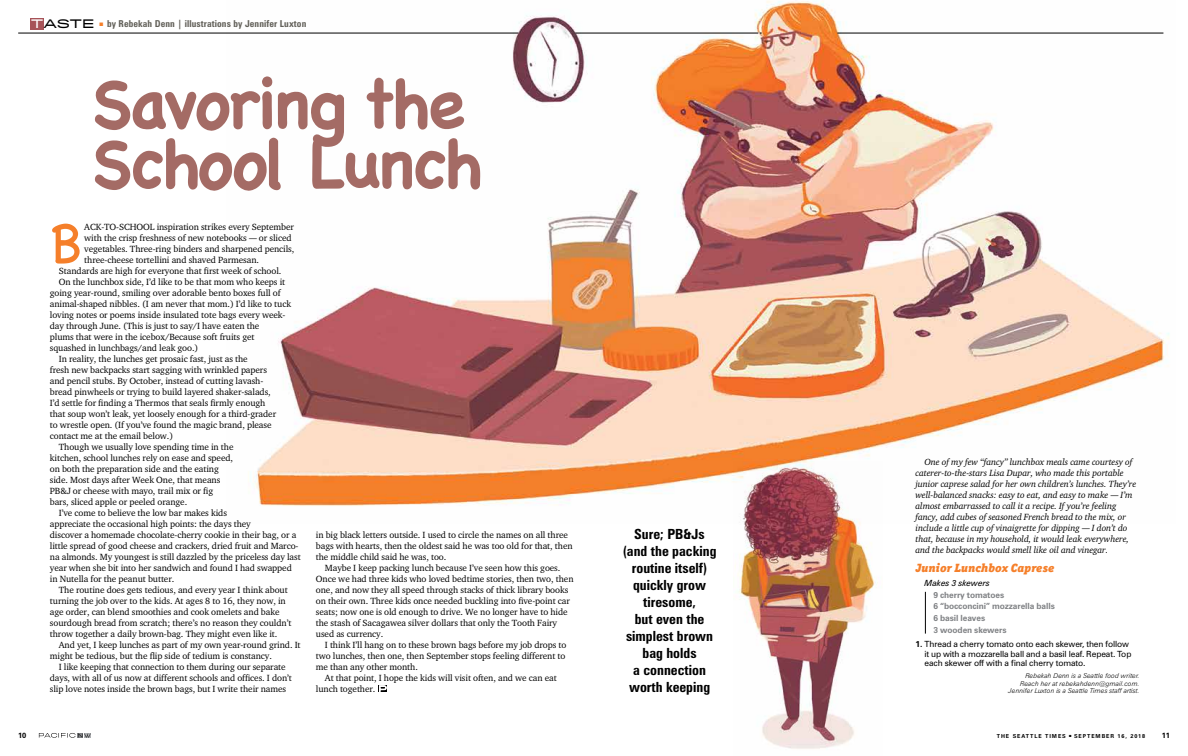
<style>
.page{position:relative;width:1188px;height:756px;background:#fff}
.page>*{position:absolute;margin:0;border:0;box-sizing:border-box;transform-origin:0 0}
.t1{font:700 68px/60px "Chalkboard";letter-spacing:-.04em;color:#a46b65}
.t2{font:57.4px "Chalkboard";color:#f57f2a}
.t3{font:700 condensed 14px/17px "Zurich BT";color:#000;text-align:center}
.t4{font:italic 900 12px "Officina Ser ITC";letter-spacing:.01em;color:#f57f2a}
.t5{font:700 condensed 9.5px "Zurich BT";letter-spacing:.01em;color:#615f58}
.t6{font:9.2px/11px "Charter ITCST";letter-spacing:-.01em;color:#000}
.t7{font:italic 9.2px/11px "Charter ITCST";letter-spacing:-.01em;color:#000}
.t8{font:8.5px/9.5px "Zurich BT";letter-spacing:-.01em;color:#000}
.t9{font:700 8.5px/11.8px "Zurich BT";letter-spacing:-.01em;color:#808285}
.t10{font:italic 8.5px "Zurich BT";letter-spacing:-.01em;color:#000}
.t11{font:700 7.5px "Zurich BT";color:#000}
.t12{font:italic 300 6.7px/7.5px "Zurich BT";color:#000;text-align:right}
.t13{font:700 5.5px "Zurich BT";letter-spacing:.17em;color:#000}
.s1{font-family:"Titling Gothic FB Extended";font-weight:400;font-stretch:normal;font-size:11px;color:#fff}
.s2{font-family:"Titling Gothic FB Extended";font-weight:400;font-stretch:normal;font-size:11px;color:#000}
.s3{color:#f57f2a}
.s4{font-weight:700}
</style>
<div class="page">
<svg style="left:39px;top:733px;width:52px;height:5px"></svg>
<img style="left:226px;top:0;width:944px;height:506px">
<div style="left:30px;top:18px;width:14px;height:12px;background:#a75358"></div>
<hr style="left:18px;top:33px;width:500px;height:1px;background:#000">
<svg style="left:380px;top:686px;width:7px;height:6px"></svg>
<img style="left:733px;top:462px;width:149px;height:287px">
<hr style="left:925px;top:592px;width:1px;height:42px;background:#000">
<hr style="left:575px;top:33px;width:183px;height:1px;background:#000">
<hr style="left:837px;top:33px;width:326px;height:1px;background:#000">
<p class="t5" style="left:31px;top:18px;width:277px"><span class="s1">T</span><span class="s2">ASTE</span> <span class="s3">■</span> by Rebekah Denn | illustrations by Jennifer Luxton</p>
<h1 class="t1" style="left:91px;top:73px;width:394px">Savoring the<br>School Lunch</h1>
<h2 class="t2" style="left:50px;top:210px;width:34px">B</h2>
<p class="t6" style="left:84px;top:221px;width:211px">ACK-TO-SCHOOL inspiration strikes every September</p>
<p class="t6" style="left:84px;top:232px;width:209px">with the crisp freshness of new notebooks — or sliced</p>
<p class="t6" style="left:84px;top:243px;width:212px">vegetables. Three-ring binders and sharpened pencils,</p>
<p class="t6" style="left:84px;top:254px;width:176px">three-cheese tortellini and shaved Parmesan.</p>
<p class="t6" style="left:59px;top:265px;width:224px">Standards are high for everyone that first week of school.</p>
<p class="t6" style="left:59px;top:276px;width:228px">On the lunchbox side, I’d like to be that mom who keeps it</p>
<p class="t6" style="left:50px;top:287px;width:232px">going year-round, smiling over adorable bento boxes full of</p>
<p class="t6" style="left:50px;top:298px;width:243px">animal-shaped nibbles. (I am never that mom.) I’d like to tuck</p>
<p class="t6" style="left:50px;top:309px;width:237px">loving notes or poems inside insulated tote bags every week-</p>
<p class="t6" style="left:50px;top:320px;width:211px">day through June. (This is just to say/I have eaten the</p>
<p class="t6" style="left:50px;top:331px;width:206px">plums that were in the icebox/Because soft fruits get</p>
<p class="t6" style="left:50px;top:342px;width:150px">squashed in lunchbags/and leak goo.)</p>
<p class="t6" style="left:59px;top:353px;width:190px">In reality, the lunches get prosaic fast, just as the</p>
<p class="t6" style="left:50px;top:364px;width:219px">fresh new backpacks start sagging with wrinkled papers</p>
<p class="t6" style="left:50px;top:375px;width:215px">and pencil stubs. By October, instead of cutting lavash-</p>
<p class="t6" style="left:50px;top:386px;width:222px">bread pinwheels or trying to build layered shaker-salads,</p>
<p class="t6" style="left:50px;top:397px;width:217px">I’d settle for finding a Thermos that seals firmly enough</p>
<p class="t6" style="left:50px;top:408px;width:228px">that soup won’t leak, yet loosely enough for a third-grader</p>
<p class="t6" style="left:50px;top:419px;width:223px">to wrestle open. (If you’ve found the magic brand, please</p>
<p class="t6" style="left:50px;top:430px;width:125px">contact me at the email below.)</p>
<p class="t6" style="left:59px;top:441px;width:176px">Though we usually love spending time in the</p>
<p class="t6" style="left:50px;top:452px;width:185px">kitchen, school lunches rely on ease and speed,</p>
<p class="t6" style="left:50px;top:463px;width:170px">on both the preparation side and the eating</p>
<p class="t6" style="left:50px;top:474px;width:172px">side. Most days after Week One, that means</p>
<p class="t6" style="left:50px;top:485px;width:165px">PB&amp;J or cheese with mayo, trail mix or fig</p>
<p class="t6" style="left:50px;top:496px;width:139px">bars, sliced apple or peeled orange.</p>
<p class="t6" style="left:59px;top:507px;width:170px">I’ve come to believe the low bar makes kids</p>
<p class="t6" style="left:50px;top:518px;width:202px">appreciate the occasional high points: the days they</p>
<p class="t6" style="left:50px;top:529px;width:248px">discover a homemade chocolate-cherry cookie in their bag, or a</p>
<p class="t6" style="left:50px;top:540px;width:250px">little spread of good cheese and crackers, dried fruit and Marco-</p>
<p class="t6" style="left:50px;top:551px;width:252px">na almonds. My youngest is still dazzled by the priceless day last</p>
<p class="t6" style="left:50px;top:562px;width:244px">year when she bit into her sandwich and found I had swapped</p>
<p class="t6" style="left:50px;top:573px;width:126px">in Nutella for the peanut butter.</p>
<p class="t6" style="left:59px;top:584px;width:230px">The routine does gets tedious, and every year I think about</p>
<p class="t6" style="left:50px;top:595px;width:237px">turning the job over to the kids. At ages 8 to 16, they now, in</p>
<p class="t6" style="left:50px;top:606px;width:231px">age order, can blend smoothies and cook omelets and bake</p>
<p class="t6" style="left:50px;top:617px;width:243px">sourdough bread from scratch; there’s no reason they couldn’t</p>
<p class="t6" style="left:50px;top:628px;width:229px">throw together a daily brown-bag. They might even like it.</p>
<p class="t6" style="left:59px;top:639px;width:243px">And yet, I keep lunches as part of my own year-round grind. It</p>
<p class="t6" style="left:50px;top:650px;width:224px">might be tedious, but the flip side of tedium is constancy.</p>
<p class="t6" style="left:59px;top:661px;width:228px">I like keeping that connection to them during our separate</p>
<p class="t6" style="left:50px;top:672px;width:244px">days, with all of us now at different schools and offices. I don’t</p>
<p class="t6" style="left:50px;top:683px;width:238px">slip love notes inside the brown bags, but I write their names</p>
<p class="t6" style="left:316px;top:529px;width:258px">in big black letters outside. I used to circle the names on all three bags with hearts, then the oldest said he was too old for that, then the middle child said he was, too.</p>
<p class="t6" style="left:316px;top:562px;width:259px;text-indent:9px">Maybe I keep packing lunch because I’ve seen how this goes.<br>Once we had three kids who loved bedtime stories, then two, then one, and now they all speed through stacks of thick library books on their own. Three kids once needed buckling into five-point car seats; now one is old enough to drive. We no longer have to hide the stash of Sacagawea silver dollars that only the Tooth Fairy used as currency.</p>
<p class="t6" style="left:316px;top:639px;width:252px;text-align:justify;text-indent:9px">I think I’ll hang on to these brown bags before my job drops to two lunches, then one, then September stops feeling different to me than any other month.</p>
<p class="t6" style="left:316px;top:672px;width:242px;text-indent:9px">At that point, I hope the kids will visit often, and we can eat lunch together.</p>
<h3 class="t3" style="left:623px;top:526px;width:95px">Sure; PB&amp;Js (and the packing routine itself) quickly grow tiresome,<br>but even the simplest brown bag holds<br>a connection worth keeping</h3>
<p class="t7" style="left:916px;top:456px;width:222px;text-indent:9px">One of my few “fancy” lunchbox meals came courtesy of caterer-to-the-stars Lisa Dupar, who made this portable junior caprese salad for her own children’s lunches. They’re well-balanced snacks: easy to eat, and easy to make — I’m almost embarrassed to call it a recipe. If you’re feeling fancy, add cubes of seasoned French bread to the mix, or include a little cup of vinaigrette for dipping — I don’t do that, because in my household, it would leak everywhere, and the backpacks would smell like oil and vinegar.</p>
<h3 class="t4" style="left:916px;top:560px;width:141px">Junior Lunchbox Caprese</h3>
<p class="t10" style="left:924px;top:578px;width:67px">Makes 3 skewers</p>
<p class="t9" style="left:934px;top:589px;width:123px">9 cherry tomatoes<br>6 “bocconcini” mozzarella balls<br>6 basil leaves<br>3 wooden skewers</p>
<p class="t8" style="left:924px;top:639px;width:208px;text-indent:-9px"><span class="s4">1.</span> Thread a cherry tomato onto each skewer, then follow it up with a mozzarella ball and a basil leaf. Repeat. Top each skewer off with a final cherry tomato.</p>
<p class="t12" style="left:1009px;top:672px;width:132px">Rebekah Denn is a Seattle food writer.<br>Reach her at rebekahdenn@gmail.com.<br>Jennifer Luxton is a Seattle Times staff artist.</p>
<p class="t11" style="left:18px;top:730px;width:10px">10</p>
<p class="t13" style="left:997px;top:732px;width:150px">THE SEATTLE TIMES ■ SEPTEMBER 16, 2018</p>
<p class="t11" style="left:1162px;top:730px;width:10px">11</p>
</div>
